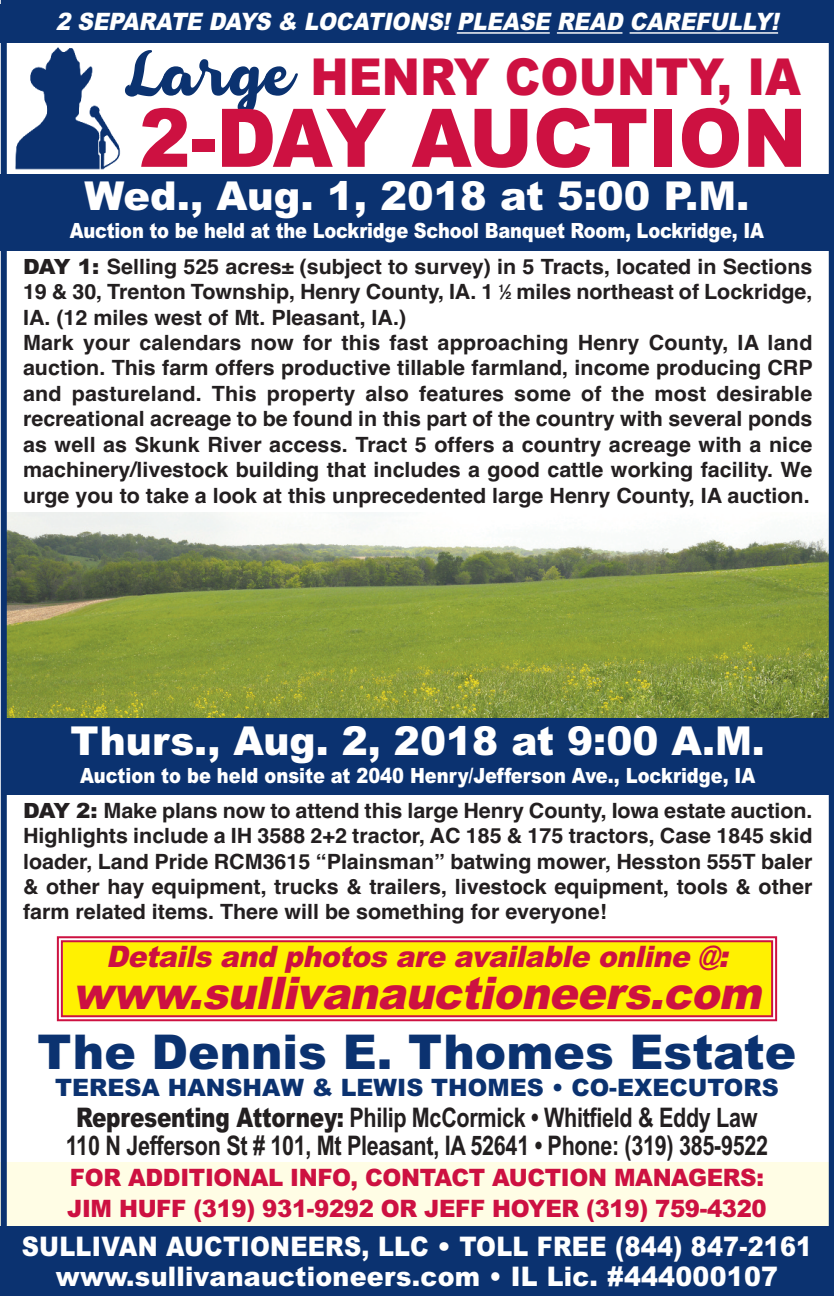
<style>
.page{position:relative;width:834px;height:1296px;background:#fff}
.page>*{position:absolute;margin:0;border:0;box-sizing:border-box;transform-origin:0 0}
.t1{font:900 81px "Arial";color:#cd1141;scale:.95 1}
.t2{font:900 51px "Arial";color:#cd1141;scale:.9 1}
.t3{font:900 48px "Arial";color:#0b3270}
.t4{font:italic 900 45px "Arial";color:#cd1141;scale:.95 1}
.t5{font:900 39.9px "Arial";color:#fff}
.t6{font:italic 900 29.7px "Arial";color:#cd1141;scale:.95 1}
.t7{font:700 27px/28.5px "Arial";letter-spacing:-.015em;color:#231f20;text-align:center;scale:.8 1}
.t8{font:900 27px/30.9px "Arial";letter-spacing:.01em;color:#fff;text-align:center;scale:.88 1}
.t9{font:900 24px/30.9px "Arial";letter-spacing:-.015em;color:#cd1141;scale:.95 1}
.t10{font:italic 900 24px "Arial";color:#fff;scale:.9 1}
.t11{font:900 24px "Arial";color:#0b3270}
.t12{font:700 21px/25.5px "Helvetica";color:#231f20}
.t13{font:900 21px "Arial";letter-spacing:-.01em;color:#fff;scale:.85 1}
.s1{font-family:"Armonioso";font-weight:400;font-size:57px;color:#0b3270}
.s2{font-family:"Arial";font-weight:900}
.s3{font-size:10.5px}
.s4{font-weight:900}
</style>
<div class="page">
<div style="left:0;top:1162px;width:834px;height:66px;background:#fffde5"></div>
<img style="left:15px;top:47px;width:106px;height:123px">
<div style="left:0;top:1227px;width:834px;height:69px;background:#0b3270"></div>
<div style="left:0;top:4px;width:834px;height:39px;background:#0b3270"></div>
<hr style="left:457px;top:32px;width:93px;height:2px;background:#fff">
<hr style="left:557px;top:32px;width:65px;height:2px;background:#fff">
<hr style="left:629px;top:32px;width:149px;height:2px;background:#fff">
<img style="left:8px;top:513px;width:819px;height:205px">
<div style="left:0;top:174px;width:834px;height:76px;background:#0b3270"></div>
<div style="left:2px;top:718px;width:832px;height:77px;background:#0b3270"></div>
<div style="left:63px;top:942px;width:708px;height:73px;background:#fff101"></div>
<div style="left:57px;top:936px;width:720px;height:85px;border:2px solid #cd1141"></div>
<div style="left:61px;top:940px;width:712px;height:77px;border:2px solid #cd1141"></div>
<div style="left:1px;top:0;width:833px;height:1296px;border:6px solid #0b3270"></div>
<p class="t10" style="left:56px;top:7px;width:811px">2 SEPARATE DAYS &amp; LOCATIONS! PLEASE READ CAREFULLY!</p>
<h2 class="t2" style="left:128px;top:48px;width:749px"><span class="s1">Large</span> HENRY COUNTY, IA</h2>
<h1 class="t1" style="left:139px;top:92px;width:704px">2-DAY AUCTION</h1>
<h3 class="t5" style="left:85px;top:173px;width:666px">Wed., Aug. 1, 2018 at 5:00 P.M.</h3>
<p class="t13" style="left:70px;top:219px;width:818px">Auction to be held at the Lockridge School Banquet Room, Lockridge, IA</p>
<p class="t12" style="left:23px;top:254px;width:791px"><span class="s2">DAY 1:</span> Selling 525 acres± (subject to survey) in 5 Tracts, located in Sections 19 &amp; 30, Trenton Township, Henry County, IA. 1 <sup>1</sup>⁄<span class="s3">2</span> miles northeast of Lockridge, IA. (12 miles west of Mt. Pleasant, IA.)<br>Mark your calendars now for this fast approaching Henry County, IA land auction. This farm offers productive tillable farmland, income producing CRP and pastureland. This property also features some of the most desirable recreational acreage to be found in this part of the country with several ponds as well as Skunk River access. Tract 5 offers a country acreage with a nice machinery/livestock building that includes a good cattle working facility. We urge you to take a look at this unprecedented large Henry County, IA auction.</p>
<h3 class="t5" style="left:71px;top:717px;width:696px">Thurs., Aug. 2, 2018 at 9:00 A.M.</h3>
<p class="t13" style="left:80px;top:763px;width:796px">Auction to be held onsite at 2040 Henry/Jefferson Ave., Lockridge, IA</p>
<p class="t12" style="left:23px;top:798px;width:791px;text-align:justify"><span class="s2">DAY 2:</span> Make plans now to attend this large Henry County, Iowa estate auction.<br>Highlights include a IH 3588 2+2 tractor, AC 185 &amp; 175 tractors, Case 1845 skid loader, Land Pride RCM3615 “Plainsman” batwing mower, Hesston 555T baler &amp; other hay equipment, trucks &amp; trailers, livestock equipment, tools &amp; other farm related items. There will be something for everyone!</p>
<h3 class="t6" style="left:106px;top:940px;width:665px">Details and photos are available online @:</h3>
<h3 class="t4" style="left:73px;top:967px;width:739px">www.sullivanauctioneers.com</h3>
<h3 class="t3" style="left:38px;top:1024px;width:760px">The Dennis E. Thomes Estate</h3>
<p class="t11" style="left:55px;top:1074px;width:725px">TERESA HANSHAW &amp; LEWIS THOMES • CO-EXECUTORS</p>
<p class="t7" style="left:66px;top:1103px;width:879px"><span class="s4">Representing Attorney:</span> Philip McCormick • Whitfield &amp; Eddy Law<br>110 N Jefferson St # 101, Mt Pleasant, IA 52641 • Phone: (319) 385-9522</p>
<p class="t9" style="left:67px;top:1162px;width:738px">FOR ADDITIONAL INFO, CONTACT AUCTION MANAGERS:<br>JIM HUFF (319) 931-9292 OR JEFF HOYER (319) 759-4320</p>
<p class="t8" style="left:22px;top:1231px;width:899px">SULLIVAN AUCTIONEERS, LLC • TOLL FREE (844) 847-2161 www.sullivanauctioneers.com • IL Lic. #444000107</p>
</div>
